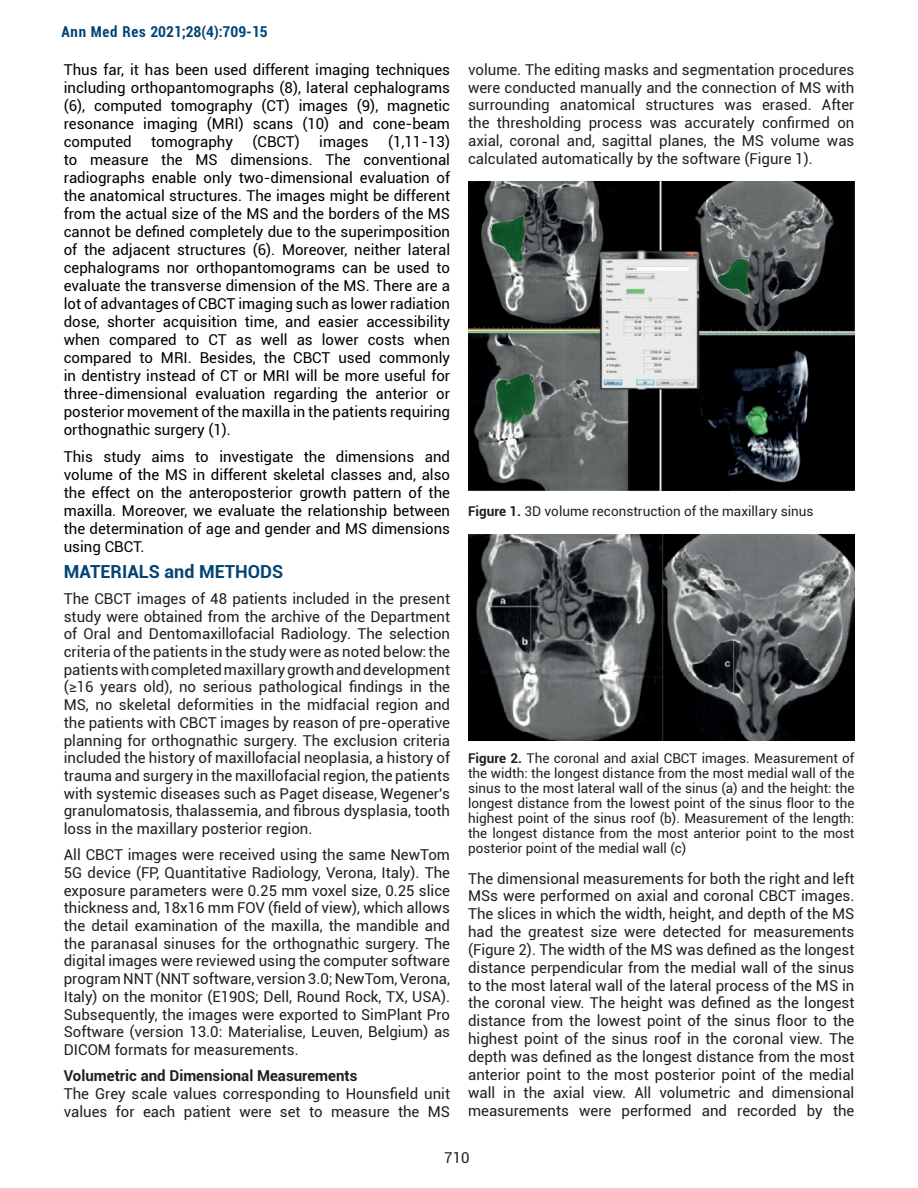
<style>
.page{position:relative;width:918px;height:1188px;background:#fff}
.page>*{position:absolute;margin:0;border:0;box-sizing:border-box;transform-origin:0 0}
.t1{font:700 18px "Roboto";color:#004475}
.t2{font:15px/17.7px "Roboto";color:#231f20;text-align:justify}
.t3{font:15px/18px "Roboto";color:#000;text-align:justify}
.t4{font:700 15px "Roboto";color:#231f20}
.t5{font:700 condensed 15px "Roboto";color:#004475}
.t6{font:13.5px/15px "Roboto";color:#231f20;text-align:justify}
.s1{font-weight:700}
</style>
<div class="page">
<img style="left:468px;top:181px;width:386px;height:309px">
<img style="left:468px;top:534px;width:386px;height:206px">
<p class="t5" style="left:61px;top:21px;width:208px">Ann Med Res 2021;28(4):709-15</p>
<p class="t3" style="left:64px;top:60px;width:388px">Thus far, it has been used different imaging techniques including orthopantomographs (8), lateral cephalograms (6), computed tomography (CT) images (9), magnetic resonance imaging (MRI) scans (10) and cone-beam computed</p>
<p class="t3" style="left:64px;top:132px;width:388px;text-indent:324px">(1,11-13) to measure the MS dimensions. The conventional radiographs enable only two-dimensional evaluation of the anatomical structures. The images might be different from the actual size of the MS and the borders of the MS cannot be defined completely due to the superimposition of the adjacent structures (6). Moreover, neither lateral cephalograms nor orthopantomograms can be used to evaluate the transverse dimension of the MS. There are a lot of advantages of CBCT imaging such as lower radiation dose, shorter acquisition time, and easier accessibility when compared to CT as well as lower costs when compared to MRI. Besides, the CBCT used commonly in dentistry instead of CT or MRI will be more useful for three-dimensional evaluation regarding the anterior or posterior movement of the maxilla in the patients requiring orthognathic surgery (1).</p>
<p class="t3" style="left:64px;top:447px;width:388px">This study aims to investigate the dimensions and volume of the MS in different skeletal classes and, also the effect on the anteroposterior growth pattern of the maxilla. Moreover, we evaluate the relationship between the determination of age and gender and MS dimensions using CBCT.</p>
<p class="t1" style="left:64px;top:559px;width:221px">MATERIALS and METHODS</p>
<p class="t2" style="left:64px;top:589px;width:388px">The CBCT images of 48 patients included in the present study were obtained from the archive of the Department of Oral and Dentomaxillofacial Radiology. The selection criteria of the patients in the study were as noted below: the patients with completed maxillary growth and development (≥16 years old), no serious pathological findings in the MS, no skeletal deformities in the midfacial region and the patients with CBCT images by reason of pre-operative planning for orthognathic surgery. The exclusion criteria included the history of maxillofacial neoplasia, a history of trauma and surgery in the maxillofacial region, the patients with systemic diseases such as Paget disease, Wegener's granulomatosis, thalassemia, and fibrous dysplasia, tooth loss in the maxillary posterior region.</p>
<p class="t2" style="left:64px;top:846px;width:388px">All CBCT images were received using the same NewTom 5G device (FP, Quantitative Radiology, Verona, Italy). The exposure parameters were 0.25 mm voxel size, 0.25 slice thickness and, 18x16 mm FOV (field of view), which allows the detail examination of the maxilla, the mandible and the paranasal sinuses for the orthognathic surgery. The digital images were reviewed using the computer software program NNT (NNT software, version 3.0; NewTom, Verona, Italy) on the monitor (E190S; Dell, Round Rock, TX, USA).<br>Subsequently, the images were exported to SimPlant Pro Software (version 13.0: Materialise, Leuven, Belgium) as DICOM formats for measurements.</p>
<p class="t4" style="left:64px;top:1065px;width:295px">Volumetric and Dimensional Measurements</p>
<p class="t2" style="left:64px;top:1084px;width:388px">The Grey scale values corresponding to Hounsfield unit values for each patient were set to measure the MS</p>
<p class="t3" style="left:151px;top:132px;width:83px">tomography</p>
<p class="t3" style="left:253px;top:132px;width:49px">(CBCT)</p>
<p class="t3" style="left:319px;top:132px;width:51px">images</p>
<p class="t2" style="left:468px;top:60px;width:388px">volume. The editing masks and segmentation procedures were conducted manually and the connection of MS with surrounding anatomical structures was erased. After the thresholding process was accurately confirmed on axial, coronal and, sagittal planes, the MS volume was calculated automatically by the software (Figure 1).</p>
<p class="t6" style="left:468px;top:503px;width:347px"><span class="s1">Figure 1.</span> 3D volume reconstruction of the maxillary sinus</p>
<p class="t6" style="left:468px;top:750px;width:388px"><span class="s1">Figure 2.</span> The coronal and axial CBCT images. Measurement of the width: the longest distance from the most medial wall of the sinus to the most lateral wall of the sinus (a) and the height: the longest distance from the lowest point of the sinus floor to the highest point of the sinus roof (b). Measurement of the length: the longest distance from the most anterior point to the most posterior point of the medial wall (c)</p>
<p class="t2" style="left:468px;top:869px;width:388px">The dimensional measurements for both the right and left MSs were performed on axial and coronal CBCT images.<br>The slices in which the width, height, and depth of the MS had the greatest size were detected for measurements (Figure 2). The width of the MS was defined as the longest distance perpendicular from the medial wall of the sinus to the most lateral wall of the lateral process of the MS in the coronal view. The height was defined as the longest distance from the lowest point of the sinus floor to the highest point of the sinus roof in the coronal view. The depth was defined as the longest distance from the most anterior point to the most posterior point of the medial wall in the axial view. All volumetric and dimensional measurements were performed and recorded by the</p>
<p class="t2" style="left:444px;top:1148px;width:27px">710</p>
</div>
